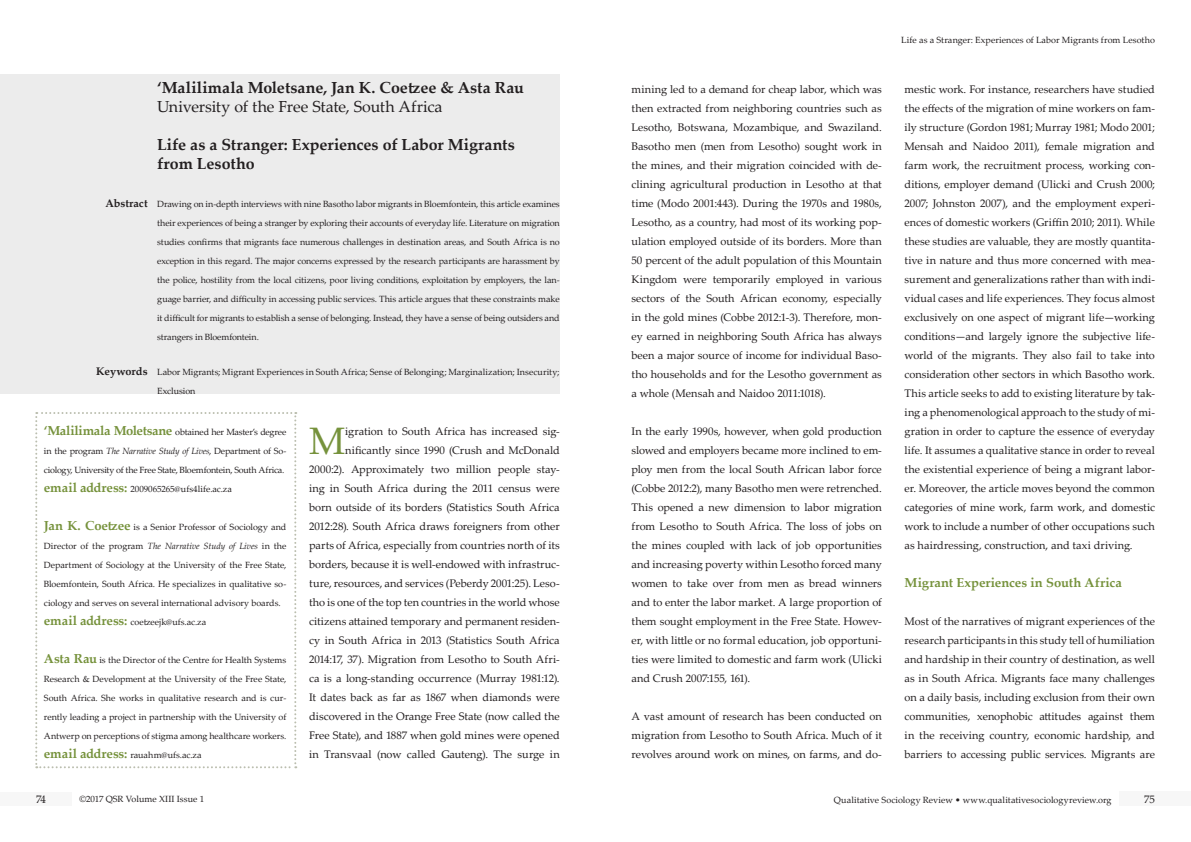
<style>
.page{position:relative;width:1191px;height:842px;background:#fff}
.page>*{position:absolute;margin:0;border:0;box-sizing:border-box;transform-origin:0 0}
.t1{font:38.3px "Palatino Linotype";color:#76923c}
.t2{font:700 16px/19px "Palatino Linotype";color:#231f20}
.t3{font:16px "Palatino Linotype";letter-spacing:-.01em;color:#231f20}
.t4{font:700 13px "Palatino Linotype";color:#76923c}
.t5{font:11px/19px "Palatino Linotype";color:#231f20;text-align:justify}
.t6{font:700 11px "Palatino Linotype";color:#231f20}
.t7{font:9px/19px "Palatino Linotype";letter-spacing:-.005em;color:#231f20}
.s1{font-weight:700;font-size:13px;color:#76923c}
.s2{font-style:italic}
</style>
<div class="page">
<div style="left:1119px;top:791px;width:72px;height:15px;background:#f7f7f7"></div>
<div style="left:0;top:793px;width:72px;height:13px;background:#f7f7f7"></div>
<div style="left:0;top:74px;width:559px;height:319px;background:#ececec"></div>
<svg style="left:35px;top:412px;width:261px;height:356px"></svg>
<h2 class="t2" style="left:157px;top:77px;width:368px">‘Malilimala Moletsane, Jan K. Coetzee &amp; Asta Rau</h2>
<h2 class="t3" style="left:157px;top:95px;width:287px">University of the Free State, South Africa</h2>
<h2 class="t2" style="left:157px;top:134px;width:359px">Life as a Stranger: Experiences of Labor Migrants from Lesotho</h2>
<p class="t6" style="left:105px;top:195px;width:44px">Abstract</p>
<p class="t7" style="left:157px;top:194px;width:404px;text-align:justify">Drawing on in-depth interviews with nine Basotho labor migrants in Bloemfontein, this article examines their experiences of being a stranger by exploring their accounts of everyday life. Literature on migration studies confirms that migrants face numerous challenges in destination areas, and South Africa is no exception in this regard. The major concerns expressed by the research participants are harassment by the police, hostility from the local citizens, poor living conditions, exploitation by employers, the lan&shy;guage barrier, and difficulty in accessing public services. This article argues that these constraints make it difficult for migrants to establish a sense of belonging. Instead, they have a sense of being outsiders and strangers in Bloemfontein.</p>
<p class="t7" style="left:157px;top:362px;width:404px">Labor Migrants; Migrant Experiences in South Africa; Sense of Belonging; Marginalization; Insecurity;<br>Exclusion</p>
<p class="t7" style="left:44px;top:422px;width:244px"><span class="s1">‘Malilimala Moletsane</span> obtained her Master’s degree in the program <span class="s2">The Narrative Study of Lives</span>, Department of So&shy;ciology, University of the Free State, Bloemfontein, South Africa. <span class="s1">email address:</span> 2009065265@ufs4life.ac.za</p>
<p class="t7" style="left:44px;top:517px;width:244px"><span class="s1">Jan K. Coetzee</span> is a Senior Professor of Sociology and Director of the program <span class="s2">The Narrative Study of Lives</span> in the Department of Sociology at the University of the Free State, Bloemfontein, South Africa. He specializes in qualitative so&shy;ciology and serves on several international advisory boards. <span class="s1">email address:</span> coetzeejk@ufs.ac.za</p>
<p class="t7" style="left:44px;top:650px;width:244px;text-align:justify"><span class="s1">Asta Rau</span> is the Director of the Centre for Health Systems Research &amp; Development at the University of the Free State, South Africa. She works in qualitative research and is cur&shy;rently leading a project in partnership with the University of Antwerp on perceptions of stigma among healthcare workers. <span class="s1">email address:</span> rauahm@ufs.ac.za</p>
<p class="t6" style="left:96px;top:364px;width:53px">Keywords</p>
<p class="t5" style="left:309px;top:421px;width:252px;text-align:right">igration to South Africa has increased sig&shy;nificantly since 1990 (Crush and McDonald 2000:2). Approximately two million people stay&shy;ing in South Africa during the 2011 census were born outside of its borders (Statistics South Africa 2012:28). South Africa draws foreigners from other parts of Africa, especially from countries north of its borders, because it is well-endowed with infrastruc&shy;ture, resources, and services (Peberdy 2001:25). Leso&shy;tho is one of the top ten countries in the world whose citizens attained temporary and permanent residen&shy;cy in South Africa in 2013 (Statistics South Africa 2014:17, 37). Migration from Lesotho to South Afri&shy;ca is a long-standing occurrence (Murray 1981:12).<br>It dates back as far as 1867 when diamonds were discovered in the Orange Free State (now called the Free State), and 1887 when gold mines were opened in Transvaal (now called Gauteng). The surge in</p>
<h1 class="t1" style="left:309px;top:414px;width:38px">M</h1>
<p class="t5" style="left:631px;top:79px;width:252px">mining led to a demand for cheap labor, which was then extracted from neighboring countries such as Lesotho, Botswana, Mozambique, and Swaziland.<br>Basotho men (men from Lesotho) sought work in the mines, and their migration coincided with de&shy;clining agricultural production in Lesotho at that time (Modo 2001:443). During the 1970s and 1980s, Lesotho, as a country, had most of its working pop&shy;ulation employed outside of its borders. More than 50 percent of the adult population of this Mountain Kingdom were temporarily employed in various sectors of the South African economy, especially in the gold mines (Cobbe 2012:1-3). Therefore, mon&shy;ey earned in neighboring South Africa has always been a major source of income for individual Baso&shy;tho households and for the Lesotho government as a whole (Mensah and Naidoo 2011:1018).</p>
<p class="t5" style="left:631px;top:421px;width:252px">In the early 1990s, however, when gold production slowed and employers became more inclined to em&shy;ploy men from the local South African labor force (Cobbe 2012:2), many Basotho men were retrenched.<br>This opened a new dimension to labor migration from Lesotho to South Africa. The loss of jobs on the mines coupled with lack of job opportunities and increasing poverty within Lesotho forced many women to take over from men as bread winners and to enter the labor market. A large proportion of them sought employment in the Free State. Howev&shy;er, with little or no formal education, job opportuni&shy;ties were limited to domestic and farm work (Ulicki and Crush 2007:155, 161).</p>
<p class="t5" style="left:631px;top:706px;width:252px">A vast amount of research has been conducted on migration from Lesotho to South Africa. Much of it revolves around work on mines, on farms, and do-</p>
<p class="t7" style="left:901px;top:30px;width:255px">Life as a Stranger: Experiences of Labor Migrants from Lesotho</p>
<p class="t5" style="left:904px;top:79px;width:252px">mestic work. For instance, researchers have studied the effects of the migration of mine workers on fam&shy;ily structure (Gordon 1981; Murray 1981; Modo 2001; Mensah and Naidoo 2011), female migration and farm work, the recruitment process, working con&shy;ditions, employer demand (Ulicki and Crush 2000; 2007; Johnston 2007), and the employment experi&shy;ences of domestic workers (Griffin 2010; 2011). While these studies are valuable, they are mostly quantita&shy;tive in nature and thus more concerned with mea&shy;surement and generalizations rather than with indi&shy;vidual cases and life experiences. They focus almost exclusively on one aspect of migrant life—working conditions—and largely ignore the subjective life&shy;world of the migrants. They also fail to take into consideration other sectors in which Basotho work.<br>This article seeks to add to existing literature by tak&shy;ing a phenomenological approach to the study of mi&shy;gration in order to capture the essence of everyday life. It assumes a qualitative stance in order to reveal the existential experience of being a migrant labor&shy;er. Moreover, the article moves beyond the common categories of mine work, farm work, and domestic work to include a number of other occupations such as hairdressing, construction, and taxi driving.</p>
<p class="t4" style="left:904px;top:573px;width:219px">Migrant Experiences in South Africa</p>
<p class="t5" style="left:904px;top:611px;width:252px">Most of the narratives of migrant experiences of the research participants in this study tell of humiliation and hardship in their country of destination, as well as in South Africa. Migrants face many challenges on a daily basis, including exclusion from their own communities, xenophobic attitudes against them in the receiving country, economic hardship, and barriers to accessing public services. Migrants are</p>
<p class="t5" style="left:36px;top:789px;width:12px">74</p>
<p class="t7" style="left:79px;top:789px;width:126px">©2017 QSR Volume XIII Issue 1</p>
<p class="t7" style="left:834px;top:790px;width:279px">Qualitative Sociology Review • www.qualitativesociologyreview.org</p>
<p class="t5" style="left:1144px;top:790px;width:12px">75</p>
</div>
